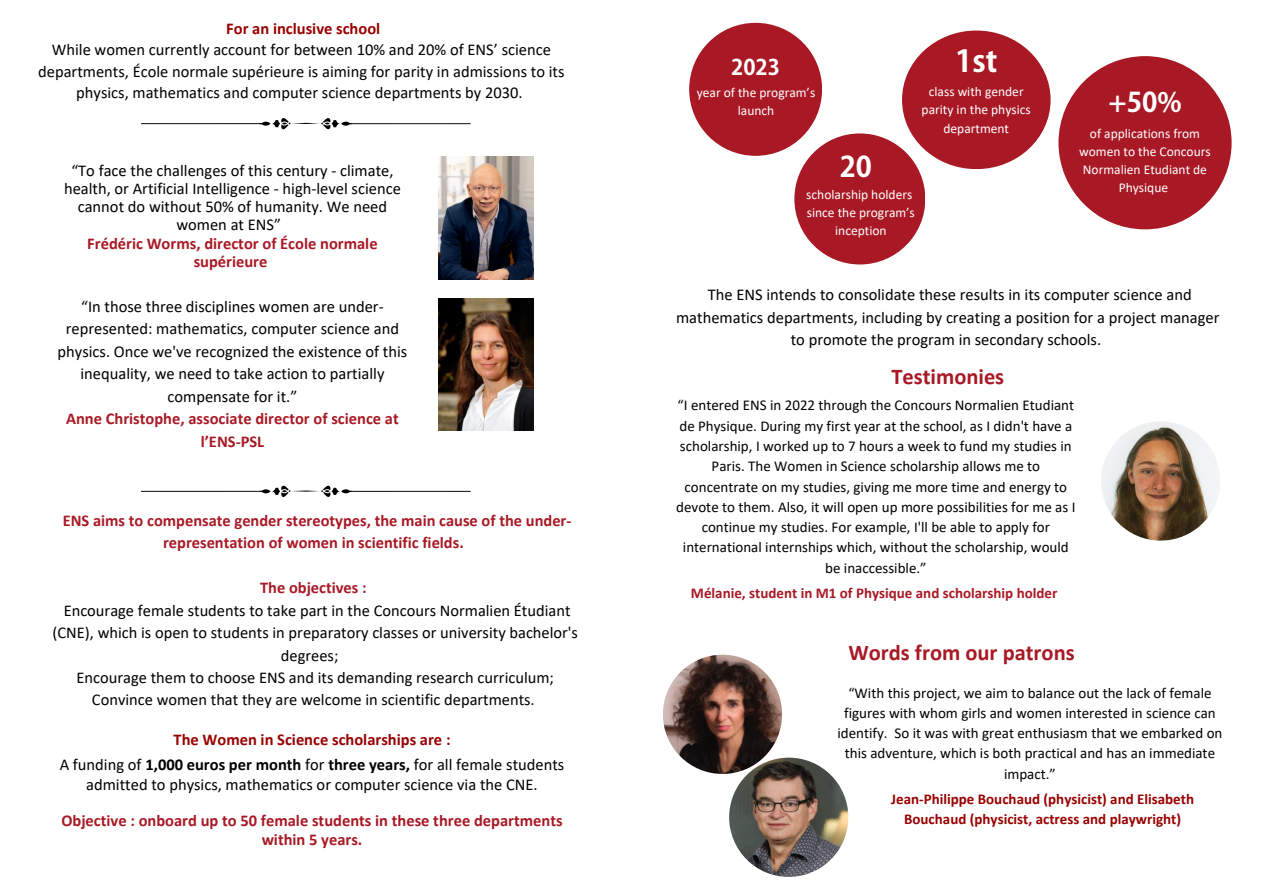
<style>
.page{position:relative;width:1263px;height:894px;background:#fff}
.page>*{position:absolute;margin:0;border:0;box-sizing:border-box;transform-origin:0 0}
.t1{font:700 30px "Koz Go Pro";color:#fff}
.t2{font:700 28.2px "Koz Go Pro";color:#fff}
.t3{font:700 26.85px "Koz Go Pro";color:#fff}
.t4{font:700 22.5px "Calibri";color:#a81925}
.t5{font:700 21.3px "Koz Go Pro";color:#fff}
.t6{font:16.5px/22.5px "Calibri";color:#000;text-align:center}
.t7{font:700 16.5px/22.5px "Calibri";color:#a81925;text-align:center}
.t8{font:700 16.5px "Calibri";color:#900}
.t9{font:15px/20.2px "Calibri";color:#000;text-align:center}
.t10{font:700 15px/20.2px "Calibri";color:#900;text-align:center}
.t11{font:700 15px "Calibri";color:#a81925}
.t12{font:13.5px/18px "Calibri";color:#fff;text-align:center}
.s1{font-weight:700;color:#900}
.s2{font-weight:700;color:#a81925}
.s3{font-weight:700}
</style>
<div class="page">
<svg style="left:141px;top:118px;width:330px;height:11px"></svg>
<svg style="left:141px;top:485px;width:330px;height:12px"></svg>
<div style="left:689px;top:23px;width:133px;height:133px;background:#a81925;border-radius:50%"></div>
<div style="left:794px;top:133px;width:131px;height:131px;background:#a81925;border-radius:50%"></div>
<div style="left:1058px;top:56px;width:174px;height:173px;background:#a81925;border-radius:50%"></div>
<div style="left:902px;top:31px;width:148px;height:138px;background:#a81925;border-radius:50%"></div>
<img style="left:439px;top:156px;width:94px;height:123px">
<img style="left:439px;top:299px;width:94px;height:131px">
<img style="left:663px;top:654px;width:119px;height:119px;border-radius:50%">
<img style="left:729px;top:757px;width:119px;height:119px;border-radius:50%">
<img style="left:1101px;top:421px;width:119px;height:119px;border-radius:50%">
<h5 class="t6" style="left:38px;top:19px;width:528px;line-height:21.3px"><span class="s1">For an inclusive school<br></span>While women currently account for between 10% and 20% of ENS’ science departments, École normale supérieure is aiming for parity in admissions to its physics, mathematics and computer science departments by 2030.</h5>
<p class="t6" style="left:64px;top:163px;width:338px;line-height:18px">“To face the challenges of this century - climate, health, or Artificial Intelligence - high-level science cannot do without 50% of humanity. We need women at ENS”<br><span class="s2">Frédéric Worms, director of École normale supérieure</span></p>
<h5 class="t6" style="left:58px;top:296px;width:351px">“In those three disciplines women are under&shy;represented: mathematics, computer science and physics. Once we've recognized the existence of this inequality, we need to take action to partially compensate for it.”<br><span class="s2">Anne Christophe, associate director of science at l’ENS-PSL</span></h5>
<p class="t7" style="left:63px;top:510px;width:510px">ENS aims to compensate gender stereotypes, the main cause of the under&shy;representation of women in scientific fields.</p>
<p class="t7" style="left:260px;top:577px;width:108px">The objectives :</p>
<p class="t6" style="left:64px;top:600px;width:508px">Encourage female students to take part in the Concours Normalien Étudiant</p>
<p class="t6" style="left:53px;top:622px;width:527px">(CNE), which is open to students in preparatory classes or university bachelor's</p>
<p class="t6" style="left:281px;top:645px;width:59px">degrees;</p>
<p class="t6" style="left:77px;top:667px;width:479px">Encourage them to choose ENS and its demanding research curriculum;</p>
<p class="t6" style="left:92px;top:689px;width:444px">Convince women that they are welcome in scientific departments.</p>
<h4 class="t8" style="left:173px;top:732px;width:279px">The Women in Science scholarships are :</h4>
<h5 class="t6" style="left:60px;top:756px;width:506px;line-height:19.2px">A funding of <span class="s3">1,000 euros per month</span> for <span class="s3">three years,</span> for all female students admitted to physics, mathematics or computer science via the CNE.</h5>
<h4 class="t7" style="left:61px;top:811px;width:503px;line-height:19.2px">Objective : onboard up to 50 female students in these three departments within 5 years.</h4>
<h1 class="t5" style="left:731px;top:57px;width:50px">2023</h1>
<h3 class="t12" style="left:697px;top:85px;width:120px">year of the program’s launch</h3>
<p class="t2" style="left:840px;top:152px;width:34px">20</p>
<p class="t12" style="left:806px;top:186px;width:108px">scholarship holders</p>
<p class="t12" style="left:807px;top:204px;width:110px">since the program’s inception</p>
<p class="t1" style="left:955px;top:45px;width:44px">1st</p>
<h2 class="t12" style="left:922px;top:84px;width:111px">class with gender parity in the physics department</h2>
<p class="t3" style="left:1108px;top:88px;width:75px">+50%</p>
<p class="t12" style="left:1079px;top:125px;width:133px">of applications from women to the Concours<br>Normalien Etudiant de<br>Physique</p>
<h5 class="t6" style="left:676px;top:284px;width:545px">The ENS intends to consolidate these results in its computer science and mathematics departments, including by creating a position for a project manager to promote the program in secondary schools.</h5>
<p class="t4" style="left:891px;top:367px;width:114px">Testimonies</p>
<h5 class="t9" style="left:676px;top:396px;width:401px">“I entered ENS in 2022 through the Concours Normalien Etudiant de Physique. During my first year at the school, as I didn't have a scholarship, I worked up to 7 hours a week to fund my studies in Paris. The Women in Science scholarship allows me to concentrate on my studies, giving me more time and energy to devote to them. Also, it will open up more possibilities for me as I continue my studies. For example, I'll be able to apply for international internships which, without the scholarship, would be inaccessible.”</h5>
<p class="t11" style="left:691px;top:586px;width:368px">Mélanie, student in M1 of Physique and scholarship holder</p>
<h3 class="t4" style="left:848px;top:643px;width:228px">Words from our patrons</h3>
<h4 class="t9" style="left:837px;top:683px;width:386px">“With this project, we aim to balance out the lack of female figures with whom girls and women interested in science can identify. So it was with great enthusiasm that we embarked on this adventure, which is both practical and has an immediate impact.”</h4>
<h5 class="t10" style="left:891px;top:789px;width:304px">Jean-Philippe Bouchaud (physicist) and Elisabeth<br>Bouchaud (physicist, actress and playwright)</h5>
</div>
